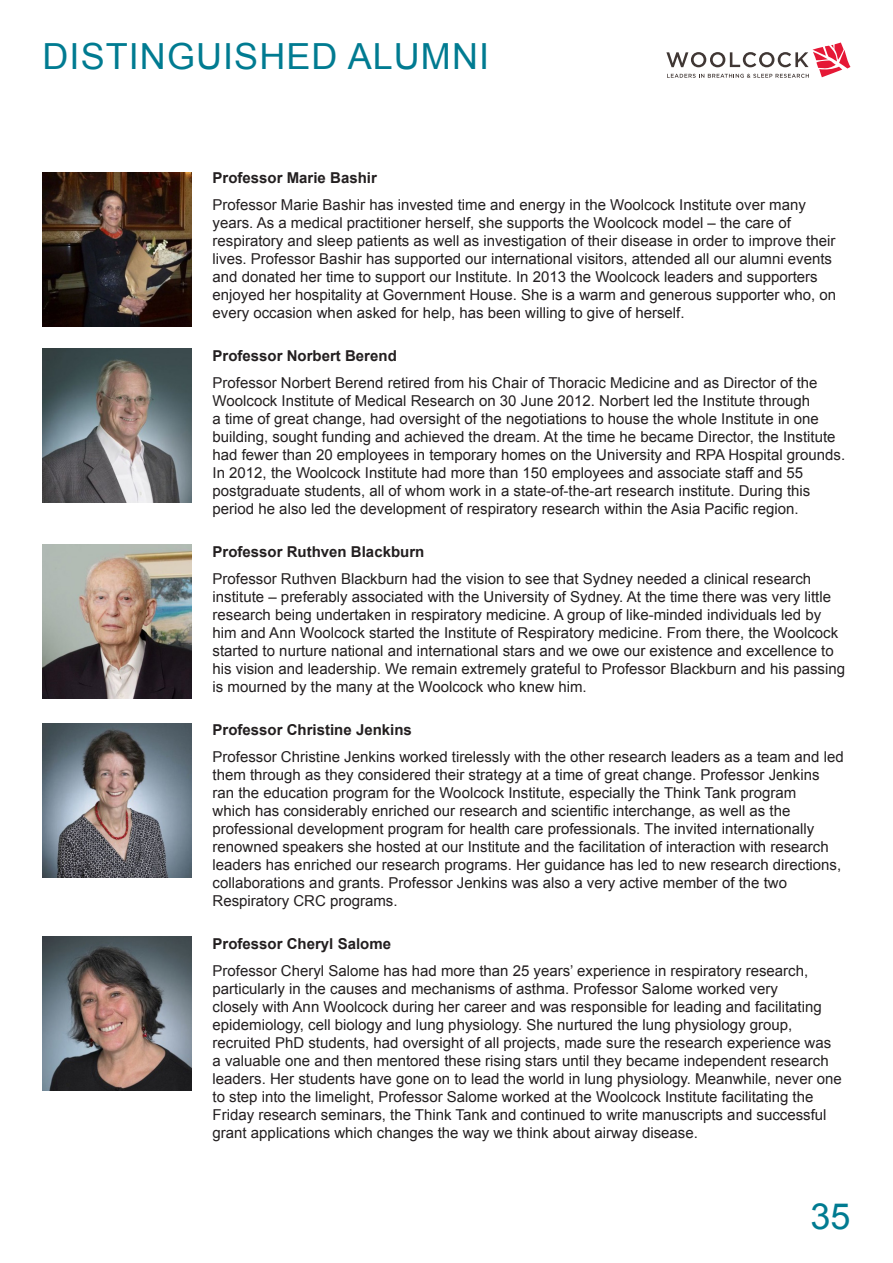
<style>
.page{position:relative;width:893px;height:1263px;background:#fff}
.page>*{position:absolute;margin:0;border:0;box-sizing:border-box;transform-origin:0 0}
.t1{font:36px "Arial";letter-spacing:.03em;color:#007b91}
.red_heading{font:15px/18px "Arial";color:#231f20}
.red_heading-2{font:700 15px "Arial";color:#231f20}
</style>
<div class="page">
<svg style="left:666px;top:43px;width:184px;height:35px"></svg>
<img style="left:43px;top:172px;width:148px;height:155px">
<img style="left:43px;top:348px;width:148px;height:155px">
<img style="left:43px;top:544px;width:148px;height:155px">
<img style="left:43px;top:723px;width:148px;height:155px">
<img style="left:43px;top:936px;width:148px;height:155px">
<p class="t1" style="left:43px;top:33px;width:448px">DISTINGUISHED ALUMNI</p>
<p class="red_heading-2" style="left:213px;top:168px;width:166px">Professor Marie Bashir</p>
<p class="red_heading" style="left:213px;top:196px;width:625px">Professor Marie Bashir has invested time and energy in the Woolcock Institute over many years. As a medical practitioner herself, she supports the Woolcock model – the care of respiratory and sleep patients as well as investigation of their disease in order to improve their lives. Professor Bashir has supported our international visitors, attended all our alumni events and donated her time to support our Institute. In 2013 the Woolcock leaders and supporters enjoyed her hospitality at Government House. She is a warm and generous supporter who, on every occasion when asked for help, has been willing to give of herself.</p>
<p class="red_heading-2" style="left:213px;top:346px;width:186px">Professor Norbert Berend</p>
<p class="red_heading" style="left:213px;top:374px;width:634px">Professor Norbert Berend retired from his Chair of Thoracic Medicine and as Director of the Woolcock Institute of Medical Research on 30 June 2012. Norbert led the Institute through<br>a time of great change, had oversight of the negotiations to house the whole Institute in one building, sought funding and achieved the dream. At the time he became Director, the Institute had fewer than 20 employees in temporary homes on the University and RPA Hospital grounds.<br>In 2012, the Woolcock Institute had more than 150 employees and associate staff and 55 postgraduate students, all of whom work in a state-of-the-art research institute. During this period he also led the development of respiratory research within the Asia Pacific region.</p>
<p class="red_heading-2" style="left:213px;top:542px;width:213px">Professor Ruthven Blackburn</p>
<p class="red_heading" style="left:213px;top:570px;width:634px">Professor Ruthven Blackburn had the vision to see that Sydney needed a clinical research institute – preferably associated with the University of Sydney. At the time there was very little research being undertaken in respiratory medicine. A group of like-minded individuals led by him and Ann Woolcock started the Institute of Respiratory medicine. From there, the Woolcock started to nurture national and international stars and we owe our existence and excellence to his vision and leadership. We remain extremely grateful to Professor Blackburn and his passing is mourned by the many at the Woolcock who knew him.</p>
<p class="red_heading-2" style="left:213px;top:720px;width:201px">Professor Christine Jenkins</p>
<p class="red_heading" style="left:213px;top:748px;width:633px">Professor Christine Jenkins worked tirelessly with the other research leaders as a team and led them through as they considered their strategy at a time of great change. Professor Jenkins ran the education program for the Woolcock Institute, especially the Think Tank program<br>which has considerably enriched our research and scientific interchange, as well as the professional development program for health care professionals. The invited internationally renowned speakers she hosted at our Institute and the facilitation of interaction with research leaders has enriched our research programs. Her guidance has led to new research directions, collaborations and grants. Professor Jenkins was also a very active member of the two Respiratory CRC programs.</p>
<p class="red_heading-2" style="left:213px;top:934px;width:180px">Professor Cheryl Salome</p>
<p class="red_heading" style="left:213px;top:962px;width:631px">Professor Cheryl Salome has had more than 25 years’ experience in respiratory research, particularly in the causes and mechanisms of asthma. Professor Salome worked very<br>closely with Ann Woolcock during her career and was responsible for leading and facilitating epidemiology, cell biology and lung physiology. She nurtured the lung physiology group, recruited PhD students, had oversight of all projects, made sure the research experience was a valuable one and then mentored these rising stars until they became independent research leaders. Her students have gone on to lead the world in lung physiology. Meanwhile, never one to step into the limelight, Professor Salome worked at the Woolcock Institute facilitating the Friday research seminars, the Think Tank and continued to write manuscripts and successful grant applications which changes the way we think about airway disease.</p>
<h1 class="t1" style="left:810px;top:1193px;width:42px">35</h1>
</div>
